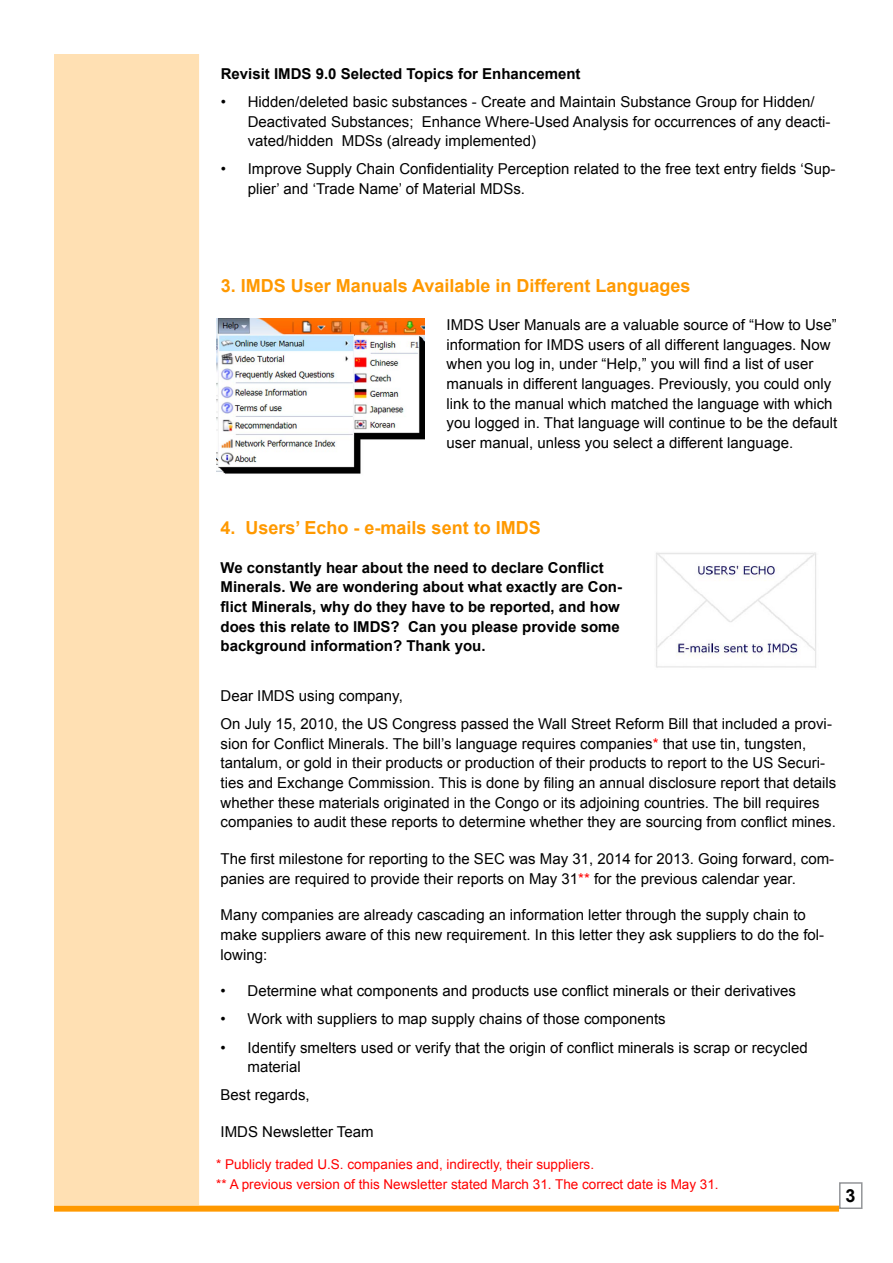
<style>
.page{position:relative;width:893px;height:1263px;background:#fff}
.page>*{position:absolute;margin:0;border:0;box-sizing:border-box;transform-origin:0 0}
.t1{font:700 18px "Arial";color:#f90}
.t2{font:700 18px "Arial";color:#000}
.t3{font:15px/19.6px "Arial";color:#000}
.t4{font:700 15px/19.6px "Arial";color:#000}
.t5{font:13.5px/19.6px "Arial";color:#f00}
.s1{color:#f00}
</style>
<div class="page">
<div style="left:54px;top:54px;width:145px;height:1151px;background:#ffe0b3"></div>
<div style="left:54px;top:1205px;width:785px;height:6px;background:#f90"></div>
<div style="left:839px;top:1182px;width:23px;height:27px;border:2px solid #939598"></div>
<img style="left:656px;top:552px;width:160px;height:116px">
<img style="left:216px;top:319px;width:209px;height:155px">
<p class="t4" style="left:221px;top:64px;width:361px">Revisit IMDS 9.0 Selected Topics for Enhancement</p>
<p class="t3" style="left:248px;top:92px;width:584px;text-indent:-27px">• Hidden/deleted basic substances - Create and Maintain Substance Group for Hidden/<br>Deactivated Substances; Enhance Where-Used Analysis for occurrences of any deacti&shy;vated/hidden MDSs (already implemented)</p>
<p class="t3" style="left:248px;top:159px;width:589px;text-indent:-27px">• Improve Supply Chain Confidentiality Perception related to the free text entry fields ‘Sup&shy;plier’ and ‘Trade Name’ of Material MDSs.</p>
<p class="t1" style="left:221px;top:274px;width:471px">3. IMDS User Manuals Available in Different Languages</p>
<p class="t3" style="left:447px;top:315px;width:392px">IMDS User Manuals are a valuable source of “How to Use” information for IMDS users of all different languages. Now when you log in, under “Help,” you will find a list of user manuals in different languages. Previously, you could only link to the manual which matched the language with which you logged in. That language will continue to be the default user manual, unless you select a different language.</p>
<p class="t1" style="left:221px;top:516px;width:322px">4. Users’ Echo - e-mails sent to IMDS</p>
<p class="t4" style="left:221px;top:558px;width:403px">We constantly hear about the need to declare Conflict Minerals. We are wondering about what exactly are Con&shy;flict Minerals, why do they have to be reported, and how does this relate to IMDS? Can you please provide some background information? Thank you.</p>
<p class="t3" style="left:221px;top:682px;width:613px;line-height:28.2px">Dear IMDS using company,<br>On July 15, 2010, the US Congress passed the Wall Street Reform Bill that included a provi-</p>
<p class="t3" style="left:221px;top:734px;width:617px">sion for Conflict Minerals. The bill’s language requires companies<span class="s1">*</span> that use tin, tungsten, tantalum, or gold in their products or production of their products to report to the US Securi&shy;ties and Exchange Commission. This is done by filing an annual disclosure report that details whether these materials originated in the Congo or its adjoining countries. The bill requires companies to audit these reports to determine whether they are sourcing from conflict mines.</p>
<p class="t3" style="left:221px;top:849px;width:615px">The first milestone for reporting to the SEC was May 31, 2014 for 2013. Going forward, com&shy;panies are required to provide their reports on May 31<span class="s1">**</span> for the previous calendar year.</p>
<p class="t3" style="left:221px;top:905px;width:605px">Many companies are already cascading an information letter through the supply chain to make suppliers aware of this new requirement. In this letter they ask suppliers to do the fol&shy;lowing:</p>
<p class="t3" style="left:221px;top:981px;width:577px">• Determine what components and products use conflict minerals or their derivatives</p>
<p class="t3" style="left:221px;top:1009px;width:447px">• Work with suppliers to map supply chains of those components</p>
<p class="t3" style="left:248px;top:1038px;width:562px;text-indent:-27px">• Identify smelters used or verify that the origin of conflict minerals is scrap or recycled material</p>
<p class="t3" style="left:221px;top:1085px;width:91px">Best regards,</p>
<p class="t3" style="left:221px;top:1122px;width:155px">IMDS Newsletter Team</p>
<p class="t5" style="left:216px;top:1154px;width:504px">* Publicly traded U.S. companies and, indirectly, their suppliers.<br>** A previous version of this Newsletter stated March 31. The correct date is May 31.</p>
<p class="t2" style="left:845px;top:1184px;width:12px">3</p>
</div>
